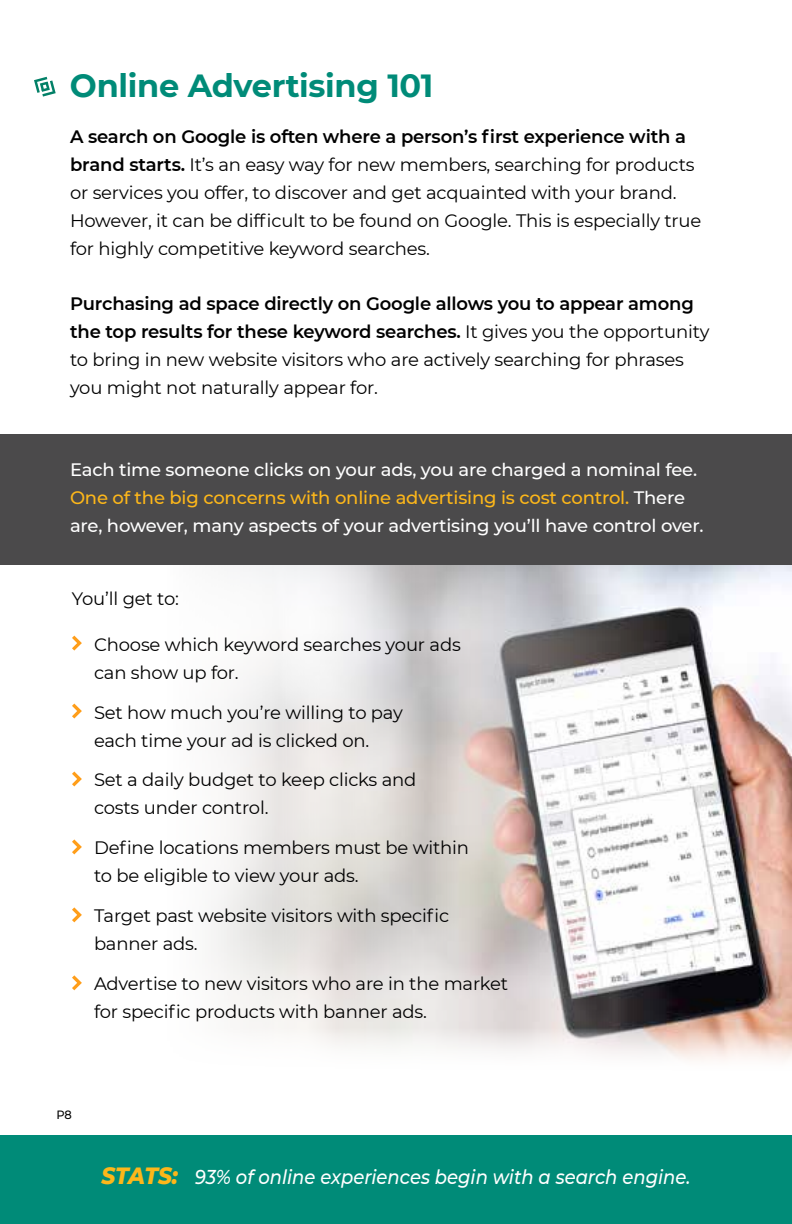
<style>
.page{position:relative;width:792px;height:1224px;background:#fff}
.page>*{position:absolute;margin:0;border:0;box-sizing:border-box;transform-origin:0 0}
.t1{font:700 32px "Montserrat";letter-spacing:-.01em;color:#008b78}
.t2{font:italic 500 20px "Montserrat";color:#fff;scale:.9 1}
.t3{font:18px/28px "Montserrat";letter-spacing:-.01em;color:#000}
.t4{font:500 18px/28px "Montserrat";letter-spacing:-.01em;color:#fff}
.t5{font:500 12px "Montserrat";color:#000;scale:.95 1}
.s1{font-weight:600}
.s2{color:#fdb71a}
.s3{font-weight:800;font-size:24px;color:#fdb71a}
</style>
<div class="page">
<div style="left:0;top:1135px;width:792px;height:89px;background:#008b78"></div>
<img style="left:74px;top:565px;width:718px;height:495px">
<div style="left:0;top:434px;width:792px;height:131px;background:#4b4a4b"></div>
<svg style="left:34px;top:77px;width:22px;height:20px"></svg>
<svg style="left:72px;top:636px;width:10px;height:15px"></svg>
<svg style="left:72px;top:704px;width:10px;height:15px"></svg>
<svg style="left:72px;top:772px;width:10px;height:14px"></svg>
<svg style="left:72px;top:839px;width:10px;height:15px"></svg>
<svg style="left:72px;top:907px;width:10px;height:15px"></svg>
<svg style="left:72px;top:975px;width:10px;height:15px"></svg>
<h1 class="t1" style="left:70px;top:62px;width:365px">Online Advertising 101</h1>
<p class="t3" style="left:70px;top:122px;width:633px"><span class="s1">A search on Google is often where a person’s first experience with a brand starts.</span> It’s an easy way for new members, searching for products or services you offer, to discover and get acquainted with your brand.<br>However, it can be difficult to be found on Google. This is especially true for highly competitive keyword searches.</p>
<p class="t3" style="left:70px;top:289px;width:641px"><span class="s1">Purchasing ad space directly on Google allows you to appear among the top results for these keyword searches.</span> It gives you the opportunity to bring in new website visitors who are actively searching for phrases you might not naturally appear for.</p>
<p class="t4" style="left:70px;top:455px;width:635px">Each time someone clicks on your ads, you are charged a nominal fee.<br><span class="s2">One of the big concerns with online advertising is cost control.</span> There are, however, many aspects of your advertising you’ll have control over.</p>
<p class="t3" style="left:72px;top:584px;width:108px">You’ll get to:</p>
<p class="t3" style="left:94px;top:630px;width:368px">Choose which keyword searches your ads can show up for.</p>
<p class="t3" style="left:94px;top:697px;width:310px">Set how much you’re willing to pay each time your ad is clicked on.</p>
<p class="t3" style="left:94px;top:765px;width:324px">Set a daily budget to keep clicks and costs under control.</p>
<p class="t3" style="left:94px;top:833px;width:377px">Define locations members must be within to be eligible to view your ads.</p>
<p class="t3" style="left:94px;top:901px;width:357px">Target past website visitors with specific banner ads.</p>
<p class="t3" style="left:94px;top:969px;width:416px">Advertise to new visitors who are in the market for specific products with banner ads.</p>
<p class="t5" style="left:56px;top:1106px;width:18px">P8</p>
<p class="t2" style="left:101px;top:1163px;width:656px"><span class="s3">STATS:</span> 93% of online experiences begin with a search engine.</p>
</div>
